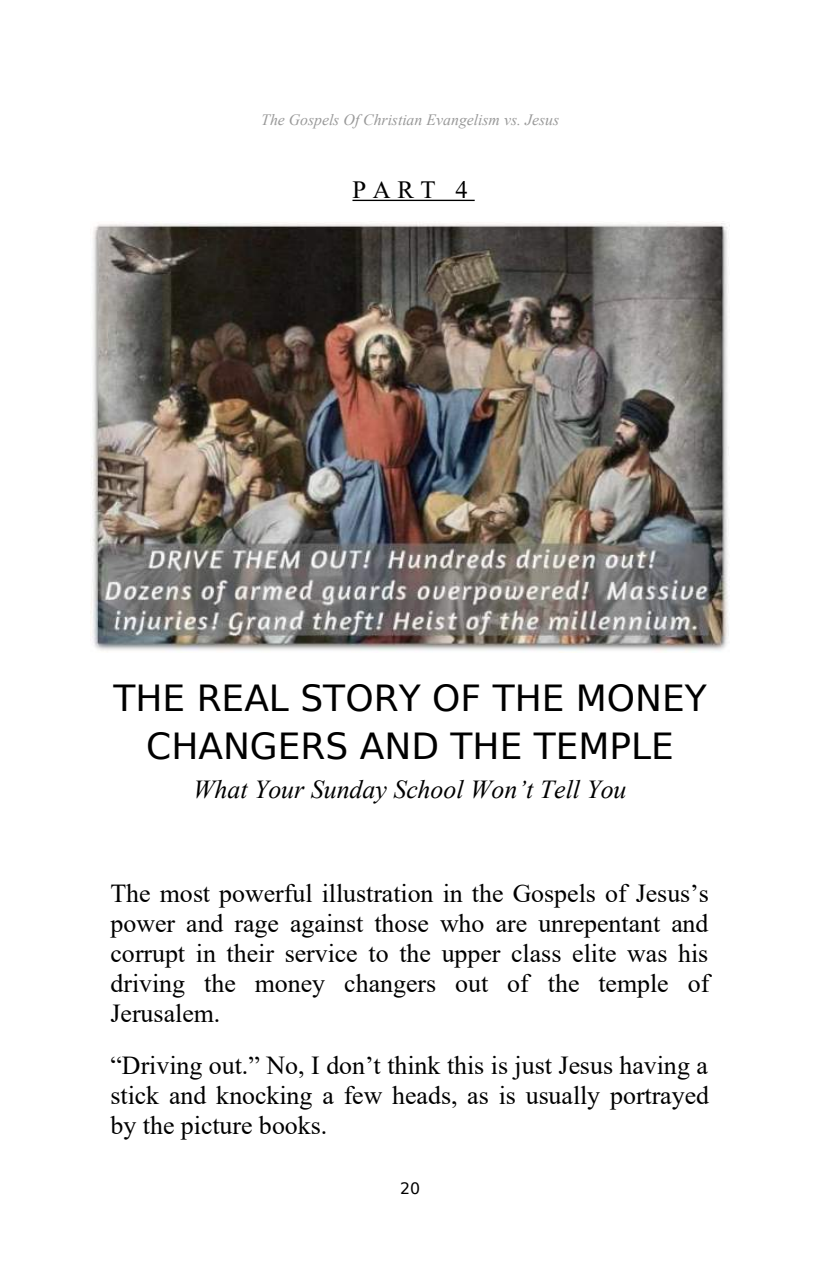
<style>
.page{position:relative;width:820px;height:1266px;background:#fff}
.page>*{position:absolute;margin:0;border:0;box-sizing:border-box;transform-origin:0 0}
.t1{font:36px/48.1px "DejaVu Sans";color:#000;text-align:center}
.t2{font:25.88px/29.7px "Times New Roman";color:#000;text-align:justify}
.t3{font:italic 25.88px "Times New Roman";color:#000}
.t4{font:24.75px "Times New Roman";color:#000}
.t5{font:italic 15.75px "Times New Roman";color:#999}
.t6{font:15.75px "DejaVu Sans";color:#000}
</style>
<div class="page">
<hr style="left:352px;top:200px;width:123px;height:1px;background:#000">
<img style="left:91px;top:223px;width:638px;height:428px">
<p class="t5" style="left:261px;top:111px;width:299px">The Gospels Of Christian Evangelism vs. Jesus</p>
<p class="t4" style="left:352px;top:176px;width:117px">PART 4</p>
<h1 class="t1" style="left:113px;top:674px;width:595px">THE REAL STORY OF THE MONEY<br>CHANGERS AND THE TEMPLE</h1>
<p class="t3" style="left:193px;top:774px;width:435px">What Your Sunday School Won’t Tell You</p>
<p class="t2" style="left:110px;top:878px;width:600px">The most powerful illustration in the Gospels of Jesus’s power and rage against those who are unrepentant and corrupt in their service to the upper class elite was his driving the money changers out of the temple of Jerusalem.</p>
<p class="t2" style="left:110px;top:1050px;width:600px">“Driving out.” No, I don’t think this is just Jesus having a stick and knocking a few heads, as is usually portrayed by the picture books.</p>
<p class="t6" style="left:400px;top:1179px;width:21px">20</p>
</div>
